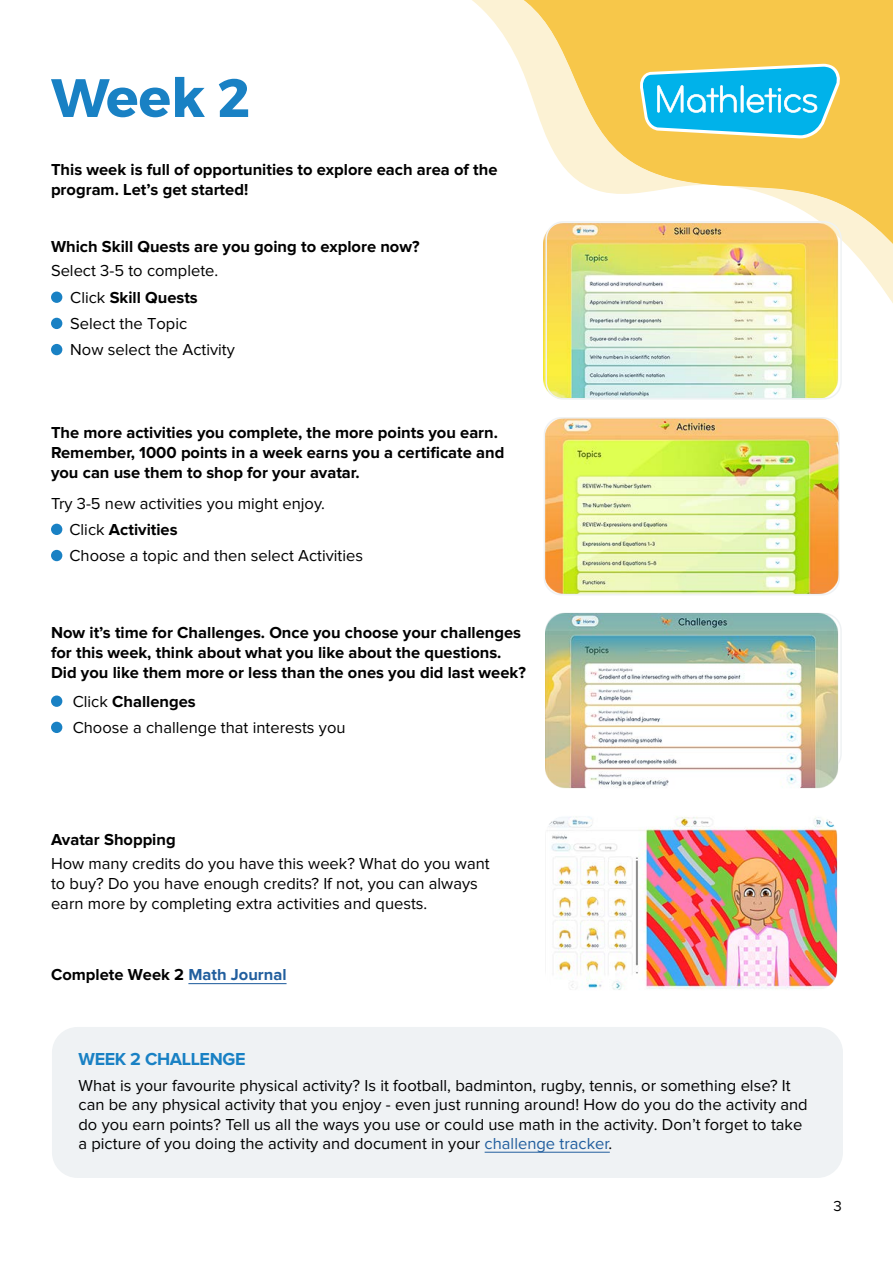
<style>
.page{position:relative;width:893px;height:1263px;background:#fff}
.page>*{position:absolute;margin:0;border:0;box-sizing:border-box;transform-origin:0 0}
.t1{font:700 54px "Montserrat";color:#1981c4}
.t2{font:700 18px "Proxima Nova";letter-spacing:-.02em;color:#1981c4}
.t3{font:16.5px/26.2px "Proxima Nova";color:#000}
.t4{font:700 16.5px/19.8px "Proxima Nova";color:#000}
.t5{font:15px "Proxima Nova";color:#000}
.s1{font-weight:700}
.s2{color:#215e9e}
</style>
<div class="page">
<svg style="left:472px;top:0;width:421px;height:385px"></svg>
<svg style="left:639px;top:64px;width:203px;height:74px;background:#58c3d3"></svg>
<div style="left:51px;top:524px;width:11px;height:11px;background:#1981c4;border-radius:50%"></div>
<div style="left:51px;top:550px;width:11px;height:11px;background:#1981c4;border-radius:50%"></div>
<img style="left:544px;top:420px;width:293px;height:175px">
<div style="left:544px;top:417px;width:296px;height:178px;border:2px solid #eff2f4;border-radius:17px"></div>
<div style="left:51px;top:695px;width:11px;height:12px;background:#1981c4;border-radius:50%"></div>
<div style="left:51px;top:722px;width:11px;height:11px;background:#1981c4;border-radius:50%"></div>
<div style="left:51px;top:292px;width:11px;height:11px;background:#1981c4;border-radius:50%"></div>
<div style="left:51px;top:318px;width:11px;height:11px;background:#1981c4;border-radius:50%"></div>
<div style="left:51px;top:344px;width:11px;height:11px;background:#1981c4;border-radius:50%"></div>
<img style="left:544px;top:223px;width:295px;height:177px">
<div style="left:545px;top:221px;width:297px;height:178px;border:2px solid #eff2f4;border-radius:17px"></div>
<hr style="left:188px;top:983px;width:99px;height:1px;background:#215e9e">
<div style="left:52px;top:1027px;width:791px;height:151px;background:#eff2f4;border-radius:26px"></div>
<hr style="left:485px;top:1152px;width:125px;height:1px;background:#215e9e">
<img style="left:546px;top:613px;width:293px;height:175px">
<img style="left:547px;top:816px;width:290px;height:174px">
<h1 class="t1" style="left:51px;top:64px;width:200px">Week 2</h1>
<p class="t4" style="left:51px;top:160px;width:448px">This week is full of opportunities to explore each area of the program. Let’s get started!</p>
<p class="t4" style="left:51px;top:237px;width:370px">Which Skill Quests are you going to explore now?</p>
<p class="t3" style="left:51px;top:257px;width:169px">Select 3-5 to complete.</p>
<p class="t3" style="left:70px;top:285px;width:166px">Click <span class="s1">Skill Quests<br></span>Select the Topic<br>Now select the Activity</p>
<p class="t4" style="left:51px;top:423px;width:455px">The more activities you complete, the more points you earn.<br>Remember, 1000 points in a week earns you a certificate and you can use them to shop for your avatar.</p>
<p class="t3" style="left:69px;top:491px;width:295px;text-indent:-18px">Try 3-5 new activities you might enjoy.<br>Click <span class="s1">Activities<br></span>Choose a topic and then select Activities</p>
<p class="t4" style="left:51px;top:623px;width:476px">Now it’s time for Challenges. Once you choose your challenges for this week, think about what you like about the questions.<br>Did you like them more or less than the ones you did last week?</p>
<p class="t3" style="left:73px;top:688px;width:274px">Click <span class="s1">Challenges<br></span>Choose a challenge that interests you</p>
<p class="t4" style="left:51px;top:830px;width:126px">Avatar Shopping</p>
<p class="t3" style="left:51px;top:854px;width:440px;line-height:19.8px">How many credits do you have this week? What do you want to buy? Do you have enough credits? If not, you can always earn more by completing extra activities and quests.</p>
<p class="t4" style="left:51px;top:965px;width:237px">Complete Week 2 <span class="s2">Math Journal</span></p>
<p class="t2" style="left:78px;top:1048px;width:169px">WEEK 2 CHALLENGE</p>
<p class="t3" style="left:78px;top:1076px;width:731px;line-height:19.5px">What is your favourite physical activity? Is it football, badminton, rugby, tennis, or something else? It can be any physical activity that you enjoy - even just running around! How do you do the activity and do you earn points? Tell us all the ways you use or could use math in the activity. Don’t forget to take a picture of you doing the activity and document in your <span class="s2">challenge tracker</span>.</p>
<p class="t5" style="left:834px;top:1198px;width:10px">3</p>
</div>
